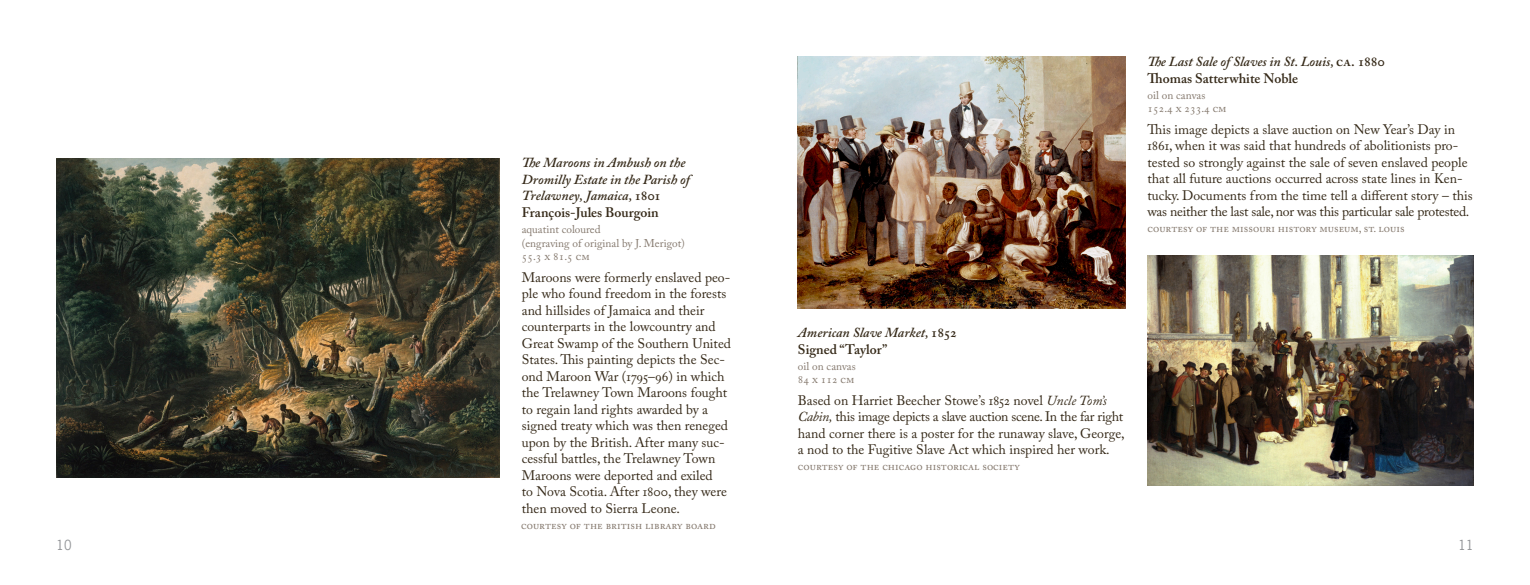
<style>
.page{position:relative;width:1530px;height:585px;background:#fff}
.page>*{position:absolute;margin:0;border:0;box-sizing:border-box;transform-origin:0 0}
.Description{font:13.75px/16.5px "Adobe Caslon Pro";color:#352918}
.Artwork{font:italic 600 13.75px/16.5px "Adobe Caslon Pro";color:#352918}
.Artist{font:600 13.75px "Adobe Caslon Pro";letter-spacing:-.005em;color:#352918}
.t1{font:13.12px "News Gothic Std";color:#939598}
.Courtesy{font:11.25px "Adobe Caslon Pro";color:#84786d}
.Media{font:11.25px/13.5px "Adobe Caslon Pro";color:#84786d}
.Size{font:11.25px "Adobe Caslon Pro";color:#84786d}
.s1{font-style:normal}
.s2{font-style:italic}
</style>
<div class="page">
<img style="left:1148px;top:255px;width:326px;height:231px">
<img style="left:56px;top:158px;width:443px;height:319px">
<img style="left:798px;top:56px;width:327px;height:253px">
<p class="Artwork" style="left:522px;top:154px;width:170px">The Maroons in Ambush on the<br>Dromilly Estate in the Parish of<br>Trelawney, Jamaica, <span class="s1">1801</span></p>
<p class="Artist" style="left:522px;top:204px;width:138px">François-Jules Bourgoin</p>
<p class="Media" style="left:522px;top:223px;width:165px">aquatint coloured<br>(engraving of original by J. Merigot)</p>
<p class="Size" style="left:522px;top:250px;width:69px">55.3 x 81.5 cm</p>
<p class="Description" style="left:522px;top:269px;width:211px">Maroons were formerly enslaved peo&shy;ple who found freedom in the forests and hillsides of Jamaica and their counterparts in the lowcountry and Great Swamp of the Southern United States. This painting depicts the Sec&shy;ond Maroon War (1795–96) in which the Trelawney Town Maroons fought to regain land rights awarded by a signed treaty which was then reneged upon by the British. After many suc&shy;cessful battles, the Trelawney Town Maroons were deported and exiled<br>to Nova Scotia. After 1800, they were then moved to Sierra Leone.</p>
<p class="Courtesy" style="left:521px;top:518px;width:196px">Courtesy of the British Library Board</p>
<p class="Artwork" style="left:1147px;top:53px;width:239px">The Last Sale of Slaves in St. Louis, <span class="s1">ca. 1880</span></p>
<p class="Artist" style="left:1148px;top:70px;width:152px">Thomas Satterwhite Noble</p>
<p class="Media" style="left:1148px;top:88px;width:59px">oil on canvas</p>
<p class="Size" style="left:1148px;top:102px;width:81px">152.4 x 233.4 cm</p>
<p class="Description" style="left:1148px;top:121px;width:327px">This image depicts a slave auction on New Year’s Day in 1861, when it was said that hundreds of abolitionists pro&shy;tested so strongly against the sale of seven enslaved people that all future auctions occurred across state lines in Ken&shy;tucky. Documents from the time tell a different story – this was neither the last sale, nor was this particular sale protested.</p>
<p class="Courtesy" style="left:1148px;top:222px;width:259px">Courtesy of the Missouri History Museum, St. Louis</p>
<p class="Artwork" style="left:798px;top:324px;width:161px">American Slave Market, <span class="s1">1852</span></p>
<p class="Artist" style="left:798px;top:341px;width:91px">Signed “Taylor”</p>
<p class="Media" style="left:798px;top:359px;width:59px">oil on canvas</p>
<p class="Size" style="left:798px;top:373px;width:58px">84 x 112 cm</p>
<p class="Description" style="left:798px;top:392px;width:328px">Based on Harriet Beecher Stowe’s 1852 novel <span class="s2">Uncle Tom’s Cabin,</span> this image depicts a slave auction scene. In the far right hand corner there is a poster for the runaway slave, George, a nod to the Fugitive Slave Act which inspired her work.</p>
<p class="Courtesy" style="left:798px;top:460px;width:224px">Courtesy of the Chicago Historical Society</p>
<p class="t1" style="left:56px;top:537px;width:17px">10</p>
<p class="t1" style="left:1459px;top:537px;width:17px">11</p>
</div>
